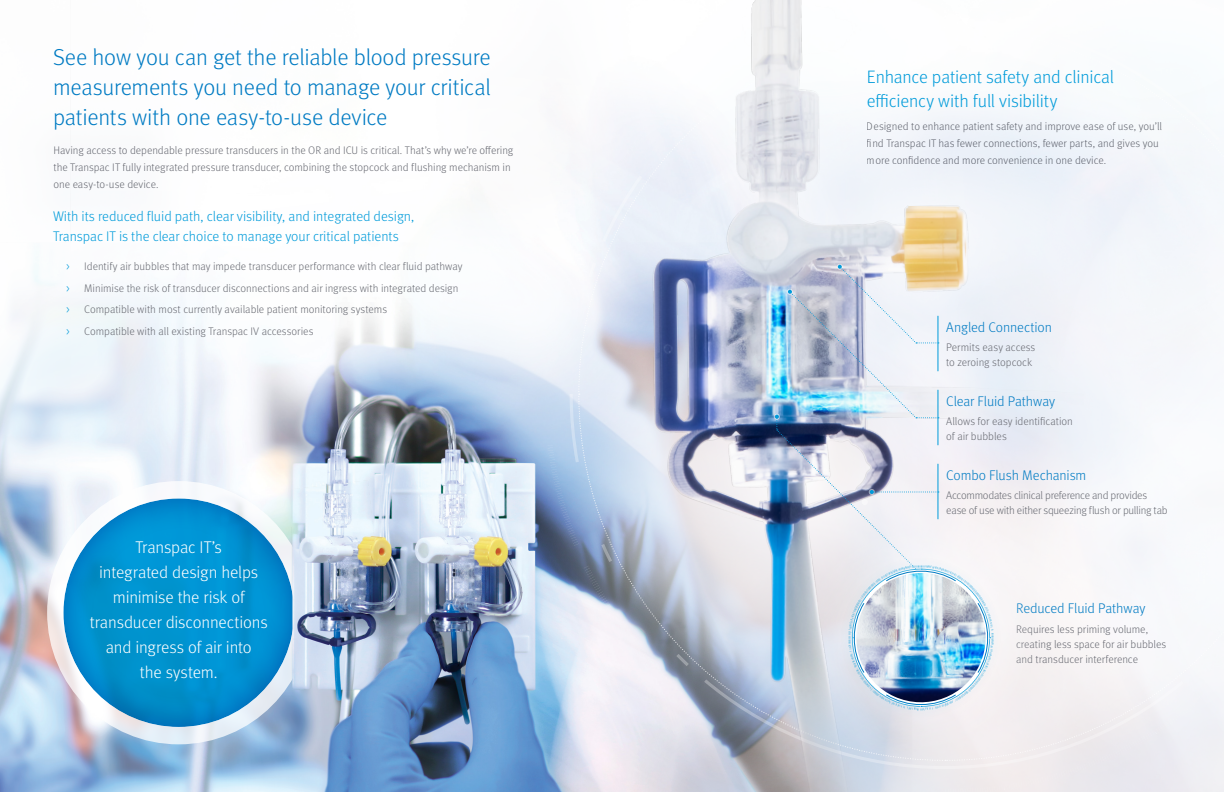
<style>
.page{position:relative;width:1224px;height:792px;background:#fff}
.page>*{position:absolute;margin:0;border:0;box-sizing:border-box;transform-origin:0 0}
.t1{font:300 23px/30px "Meta OT";letter-spacing:-.01em;color:#007bc3;text-align:justify}
.t2{font:300 18px/24px "Meta OT";letter-spacing:-.01em;color:#009bda}
.t3{font:300 17px/25px "Meta OT";letter-spacing:-.01em;color:#fff;text-align:center}
.t4{font:300 14px/20px "Meta OT";color:#009bda}
.t5{font:300 14px "Meta OT";letter-spacing:-.01em;color:#007bc3}
.t6{font:300 11px/17px "Meta OT";letter-spacing:-.005em;color:#696b73}
.t7{font:300 11px/15px "Meta OT";letter-spacing:-.025em;color:#696b73}
.s1{color:#009bda}
</style>
<div class="page">
<img style="left:0;top:227px;width:1209px;height:565px">
<svg style="left:477px;top:254px;width:423px;height:423px;fill:#eef2f9"></svg>
<svg style="left:47px;top:481px;width:263px;height:263px"></svg>
<div style="left:55px;top:490px;width:248px;height:237px;background:#007bc3;opacity:.75"></div>
<img style="left:216px;top:408px;width:383px;height:384px">
<div style="left:1083px;top:159px;width:141px;height:68px;background:#f2f4fa"></div>
<svg style="left:578px;top:281px;width:29px;height:110px"></svg>
<svg style="left:1083px;top:542px;width:126px;height:83px"></svg>
<div style="left:1083px;top:118px;width:137px;height:41px;background:#f5f8fb"></div>
<div style="left:562px;top:144px;width:45px;height:137px;background:#f6f8fb"></div>
<svg style="left:546px;top:391px;width:61px;height:300px"></svg>
<svg style="left:1083px;top:625px;width:141px;height:167px"></svg>
<img style="left:607px;top:0;width:476px;height:792px">
<div style="left:787px;top:504px;width:268px;height:268px;background:#fff;opacity:.75"></div>
<svg style="left:840px;top:557px;width:162px;height:162px"></svg>
<img style="left:774px;top:264px;width:219px;height:446px">
<img style="left:847px;top:573px;width:148px;height:138px">
<h1 class="t1" style="left:53px;top:43px;width:439px">See how you can get the reliable blood pressure measurements you need to manage your critical patients with one easy-to-use device</h1>
<p class="t6" style="left:53px;top:142px;width:461px">Having access to dependable pressure transducers in the OR and ICU is critical. That’s why we’re offering the Transpac IT fully integrated pressure transducer, combining the stopcock and flushing mechanism in one easy-to-use device.</p>
<p class="t4" style="left:53px;top:206px;width:363px">With its reduced fluid path, clear visibility, and integrated design,<br>Transpac IT is the clear choice to manage your critical patients</p>
<p class="t6" style="left:66px;top:256px;width:398px;line-height:21.5px"><span class="s1">&gt;</span> Identify air bubbles that may impede transducer performance with clear fluid pathway <span class="s1">&gt;</span> Minimise the risk of transducer disconnections and air ingress with integrated design <span class="s1">&gt;</span> Compatible with most currently available patient monitoring systems<br><span class="s1">&gt;</span> Compatible with all existing Transpac IV accessories</p>
<h3 class="t3" style="left:90px;top:535px;width:180px">Transpac IT’s<br>integrated design helps minimise the risk of transducer disconnections and ingress of air into<br>the system.</h3>
<h2 class="t2" style="left:867px;top:65px;width:249px">Enhance patient safety and clinical efficiency with full visibility</h2>
<p class="t6" style="left:867px;top:118px;width:297px">Designed to enhance patient safety and improve ease of use, you’ll find Transpac IT has fewer connections, fewer parts, and gives you more confidence and more convenience in one device.</p>
<p class="t5" style="left:946px;top:319px;width:107px">Angled Connection</p>
<p class="t6" style="left:946px;top:340px;width:91px;line-height:15px">Permits easy access to zeroing stopcock</p>
<p class="t5" style="left:946px;top:393px;width:110px">Clear Fluid Pathway</p>
<p class="t6" style="left:946px;top:414px;width:128px;line-height:15px">Allows for easy identification of air bubbles</p>
<p class="t5" style="left:946px;top:467px;width:142px">Combo Flush Mechanism</p>
<p class="t7" style="left:946px;top:488px;width:223px">Accommodates clinical preference and provides ease of use with either squeezing flush or pulling tab</p>
<p class="t5" style="left:1016px;top:600px;width:131px">Reduced Fluid Pathway</p>
<p class="t6" style="left:1016px;top:622px;width:152px;line-height:15px">Requires less priming volume, creating less space for air bubbles and transducer interference</p>
</div>
